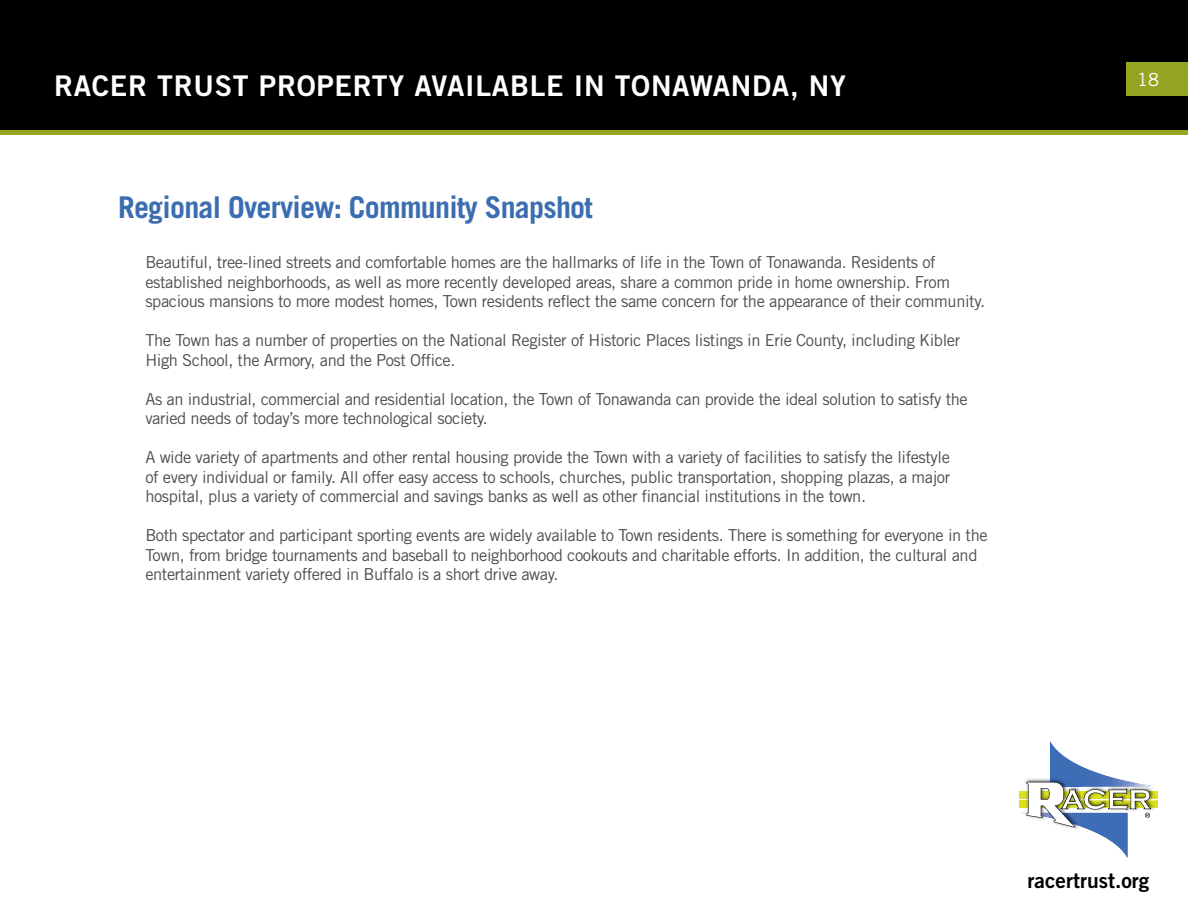
<style>
.page{position:relative;width:1188px;height:918px;background:#fff}
.page>*{position:absolute;margin:0;border:0;box-sizing:border-box;transform-origin:0 0}
.t1{font:700 30px "Trade Gothic LT Std";letter-spacing:-.025em;color:#3b6db1}
.t2{font:28.5px "Trade Gothic LT Std Bd 2";letter-spacing:.025em;color:#fff}
.t3{font:21px "Trade Gothic LT Std Bd 2";color:#000}
.t4{font:18px "Trade Gothic LT Std";color:#fff}
.t5{font:16.5px/19.5px "Trade Gothic LT Std";letter-spacing:-.025em;color:#4d4d4f}
</style>
<div class="page">
<div style="left:1px;top:1px;width:1186px;height:131px;background:#000"></div>
<div style="left:0;top:0;width:1188px;height:133px;border:2px solid #000"></div>
<div style="left:1126px;top:62px;width:62px;height:34px;background:#96a424"></div>
<div style="left:0;top:130px;width:1188px;height:5px;background:#96a424"></div>
<div style="left:1019px;top:791px;width:139px;height:7px;background:#dbe120"></div>
<div style="left:1019px;top:801px;width:139px;height:7px;background:#dbe120"></div>
<svg style="left:1021px;top:741px;width:137px;height:117px"></svg>
<h2 class="t2" style="left:54px;top:68px;width:793px">RACER TRUST PROPERTY AVAILABLE IN TONAWANDA, NY</h2>
<h1 class="t1" style="left:118px;top:189px;width:476px">Regional Overview: Community Snapshot</h1>
<p class="t5" style="left:145px;top:253px;width:841px">Beautiful, tree-lined streets and comfortable homes are the hallmarks of life in the Town of Tonawanda. Residents of established neighborhoods, as well as more recently developed areas, share a common pride in home ownership. From spacious mansions to more modest homes, Town residents reflect the same concern for the appearance of their community.</p>
<p class="t5" style="left:145px;top:331px;width:816px">The Town has a number of properties on the National Register of Historic Places listings in Erie County, including Kibler<br>High School, the Armory, and the Post Office.</p>
<p class="t5" style="left:145px;top:389px;width:824px">As an industrial, commercial and residential location, the Town of Tonawanda can provide the ideal solution to satisfy the varied needs of today’s more technological society.</p>
<p class="t5" style="left:145px;top:448px;width:806px;text-align:justify">A wide variety of apartments and other rental housing provide the Town with a variety of facilities to satisfy the lifestyle of every individual or family. All offer easy access to schools, churches, public transportation, shopping plazas, a major hospital, plus a variety of commercial and savings banks as well as other financial institutions in the town.</p>
<p class="t5" style="left:145px;top:526px;width:844px">Both spectator and participant sporting events are widely available to Town residents. There is something for everyone in the<br>Town, from bridge tournaments and baseball to neighborhood cookouts and charitable efforts. In addition, the cultural and entertainment variety offered in Buffalo is a short drive away.</p>
<p class="t4" style="left:1137px;top:68px;width:23px">18</p>
<p class="t3" style="left:1028px;top:867px;width:123px">racertrust.org</p>
</div>
